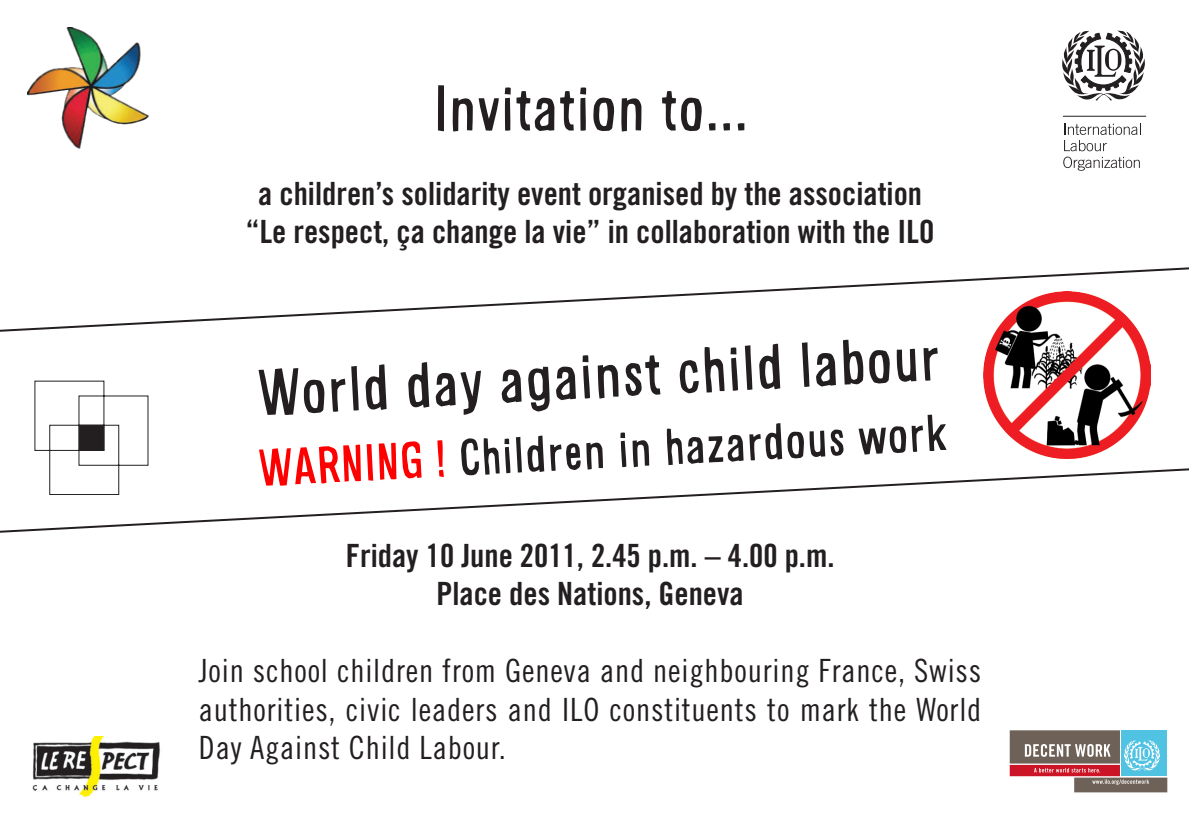
<style>
.page{position:relative;width:1189px;height:840px;background:#fff}
.page>*{position:absolute;margin:0;border:0;box-sizing:border-box;transform-origin:0 0}
.t1{font:60px "Alsina Ultrajada";color:#231f20}
.t2{font:48px "Alsina Ultrajada";color:#231f20}
.t3{font:32px/38.4px "Trade Gothic Bold Cond Twenty";color:#231f20;text-align:center}
.t4{font:32px/38.4px "Trade Gothic Cond Eighteen";letter-spacing:.025em;color:#231f20;text-align:justify}
.s1{color:#f00}
</style>
<div class="page">
<img style="left:28px;top:28px;width:121px;height:121px">
<img style="left:32px;top:736px;width:129px;height:62px">
<svg style="left:1010px;top:730px;width:157px;height:62px"></svg>
<hr style="left:1063px;top:116px;width:83px;height:1px;background:#231f20">
<svg style="left:1063px;top:124px;width:78px;height:47px"></svg>
<svg style="left:1062px;top:30px;width:83px;height:71px"></svg>
<svg style="left:0;top:267px;width:1189px;height:266px"></svg>
<img style="left:983px;top:291px;width:167px;height:167px">
<svg style="left:35px;top:380px;width:113px;height:114px"></svg>
<div style="left:79px;top:425px;width:25px;height:25px;background:#231f20"></div>
<p class="t1" style="left:434px;top:65px;width:316px">Invitation to...</p>
<p class="t3" style="left:245px;top:174px;width:691px">a children’s solidarity event organised by the association “Le respect, ça change la vie” in collaboration with the ILO</p>
<p class="t1" style="left:256px;top:350px;width:684px;rotate:-3deg">World day against child labour</p>
<p class="t2" style="left:257px;top:433px;width:691px;rotate:-3deg"><span class="s1">WARNING !</span> Children in hazardous work</p>
<p class="t3" style="left:346px;top:536px;width:490px">Friday 10 June 2011, 2.45 p.m. – 4.00 p.m.<br>Place des Nations, Geneva</p>
<p class="t4" style="left:199px;top:651px;width:784px">Join school children from Geneva and neighbouring France, Swiss authorities, civic leaders and ILO constituents to mark the World Day Against Child Labour.</p>
</div>
